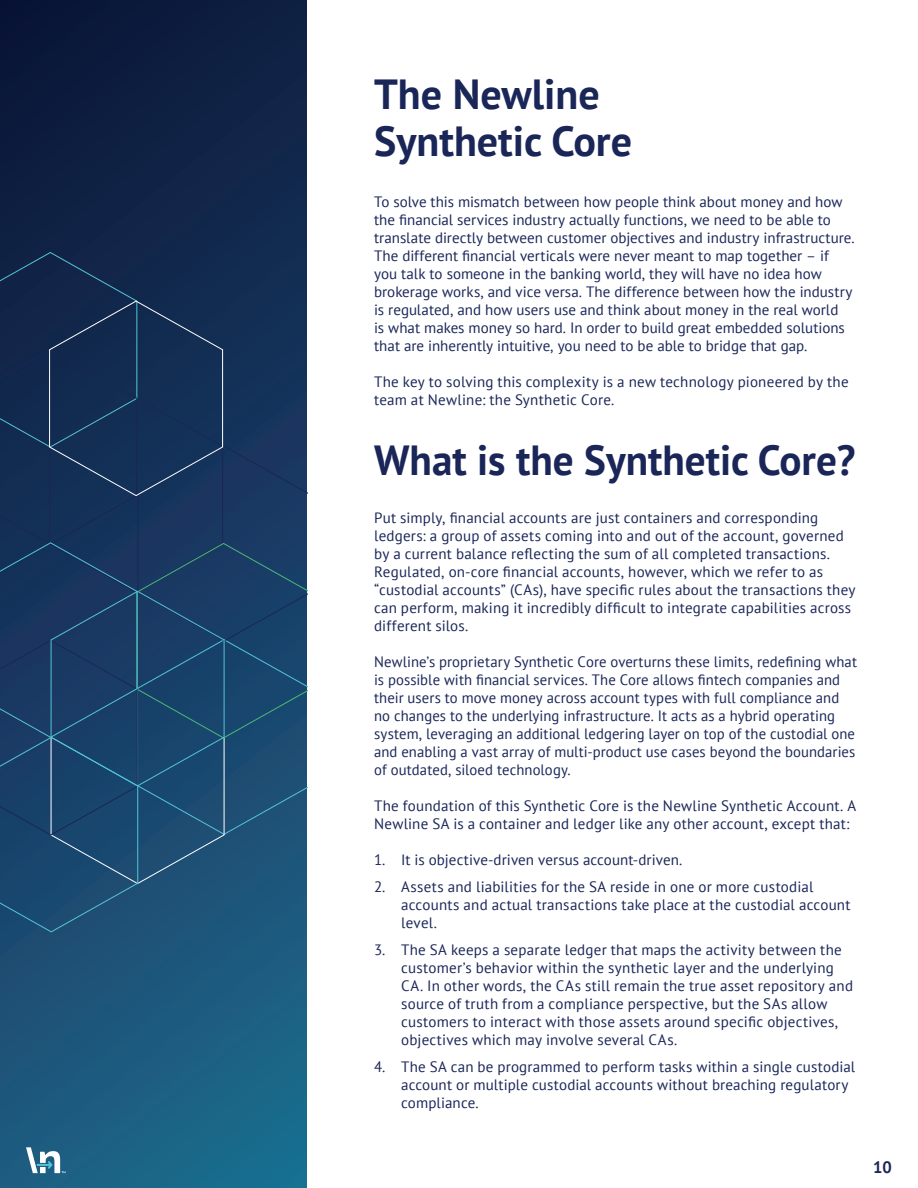
<style>
.page{position:relative;width:918px;height:1188px;background:#fff}
.page>*{position:absolute;margin:0;border:0;box-sizing:border-box;transform-origin:0 0}
.t1{font:700 42px/46.5px "PT Sans";color:#1a2658}
.t2{font:700 16.5px "PT Sans";color:#1a2658}
.t3{font:15px/18px "PT Sans";letter-spacing:.01em;color:#1a2658}
</style>
<div class="page">
<svg style="left:0;top:0;width:307px;height:1188px;background:#153e61"></svg>
<svg style="left:0;top:252px;width:308px;height:681px;background:#183c63"></svg>
<svg style="left:26px;top:1147px;width:40px;height:26px"></svg>
<h2 class="t1" style="left:374px;top:71px;width:259px">The Newline<br>Synthetic Core</h2>
<p class="t3" style="left:374px;top:192px;width:482px">To solve this mismatch between how people think about money and how the financial services industry actually functions, we need to be able to translate directly between customer objectives and industry infrastructure.<br>The different financial verticals were never meant to map together – if you talk to someone in the banking world, they will have no idea how brokerage works, and vice versa. The difference between how the industry is regulated, and how users use and think about money in the real world<br>is what makes money so hard. In order to build great embedded solutions that are inherently intuitive, you need to be able to bridge that gap.</p>
<p class="t3" style="left:374px;top:372px;width:476px">The key to solving this complexity is a new technology pioneered by the team at Newline: the Synthetic Core.</p>
<h2 class="t1" style="left:374px;top:437px;width:483px">What is the Synthetic Core?</h2>
<p class="t3" style="left:374px;top:509px;width:483px">Put simply, financial accounts are just containers and corresponding ledgers: a group of assets coming into and out of the account, governed by a current balance reflecting the sum of all completed transactions.<br>Regulated, on-core financial accounts, however, which we refer to as “custodial accounts” (CAs), have specific rules about the transactions they can perform, making it incredibly difficult to integrate capabilities across different silos.</p>
<p class="t3" style="left:374px;top:653px;width:484px">Newline’s proprietary Synthetic Core overturns these limits, redefining what is possible with financial services. The Core allows fintech companies and their users to move money across account types with full compliance and no changes to the underlying infrastructure. It acts as a hybrid operating system, leveraging an additional ledgering layer on top of the custodial one and enabling a vast array of multi-product use cases beyond the boundaries of outdated, siloed technology.</p>
<p class="t3" style="left:374px;top:797px;width:484px">The foundation of this Synthetic Core is the Newline Synthetic Account. A<br>Newline SA is a container and ledger like any other account, except that:</p>
<p class="t3" style="left:374px;top:851px;width:310px">1. It is objective-driven versus account-driven.</p>
<p class="t3" style="left:401px;top:878px;width:451px;text-indent:-27px">2. Assets and liabilities for the SA reside in one or more custodial accounts and actual transactions take place at the custodial account level.</p>
<p class="t3" style="left:401px;top:941px;width:453px;text-indent:-27px">3. The SA keeps a separate ledger that maps the activity between the customer’s behavior within the synthetic layer and the underlying CA. In other words, the CAs still remain the true asset repository and source of truth from a compliance perspective, but the SAs allow customers to interact with those assets around specific objectives, objectives which may involve several CAs.</p>
<p class="t3" style="left:401px;top:1058px;width:456px;text-indent:-27px">4. The SA can be programmed to perform tasks within a single custodial account or multiple custodial accounts without breaching regulatory compliance.</p>
<p class="t2" style="left:873px;top:1156px;width:20px">10</p>
</div>
